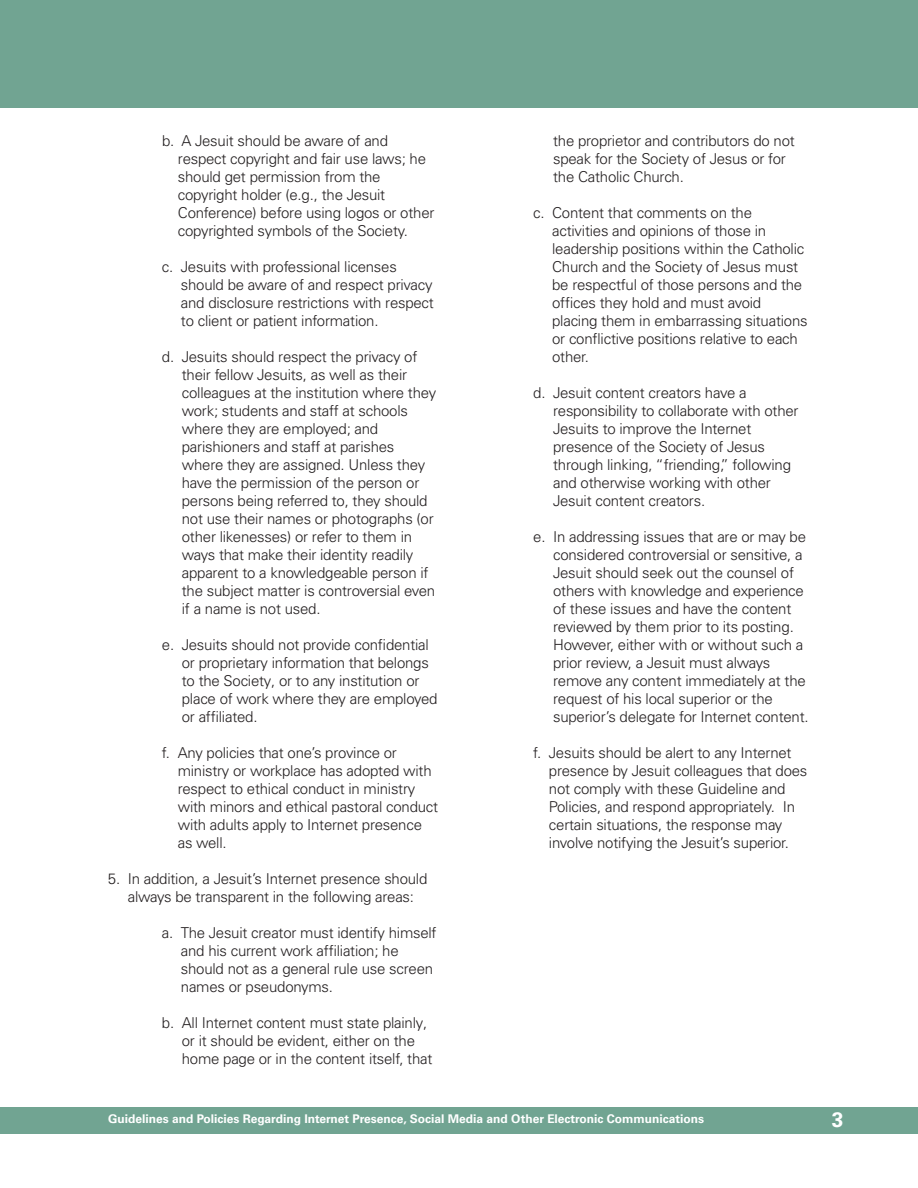
<style>
.page{position:relative;width:918px;height:1188px;background:#fff}
.page>*{position:absolute;margin:0;border:0;box-sizing:border-box;transform-origin:0 0}
.t1{font:700 21px "Univers Com 65";color:#fff}
.t2{font:300 15px/18px "Univers Com 45";letter-spacing:-.015em;color:#231f20}
.t3{font:12px "Univers Com 65 Bold OTF";color:#fff}
</style>
<div class="page">
<div style="left:0;top:1107px;width:918px;height:27px;background:#71a492"></div>
<div style="left:0;top:0;width:918px;height:108px;background:#71a492"></div>
<p class="t2" style="left:178px;top:132px;width:258px;text-indent:-16px">b. A Jesuit should be aware of and respect copyright and fair use laws; he should get permission from the copyright holder (e.g., the Jesuit Conference) before using logos or other copyrighted symbols of the Society.</p>
<p class="t2" style="left:181px;top:258px;width:254px;text-indent:-19px">c. Jesuits with professional licenses should be aware of and respect privacy and disclosure restrictions with respect to client or patient information.</p>
<p class="t2" style="left:182px;top:348px;width:256px;text-indent:-20px">d. Jesuits should respect the privacy of their fellow Jesuits, as well as their colleagues at the institution where they work; students and staff at schools where they are employed; and parishioners and staff at parishes where they are assigned. Unless they have the permission of the person or persons being referred to, they should not use their names or photographs (or other likenesses) or refer to them in ways that make their identity readily apparent to a knowledgeable person if the subject matter is controversial even if a name is not used.</p>
<p class="t2" style="left:182px;top:636px;width:257px;text-indent:-20px">e. Jesuits should not provide confidential or proprietary information that belongs to the Society, or to any institution or place of work where they are employed or affiliated.</p>
<p class="t2" style="left:178px;top:744px;width:262px;text-indent:-16px">f. Any policies that one’s province or ministry or workplace has adopted with respect to ethical conduct in ministry with minors and ethical pastoral conduct with adults apply to Internet presence as well.</p>
<p class="t2" style="left:108px;top:870px;width:321px;text-align:center">5. In addition, a Jesuit’s Internet presence should always be transparent in the following areas:</p>
<p class="t2" style="left:181px;top:924px;width:257px;text-indent:-19px">a. The Jesuit creator must identify himself and his current work affiliation; he should not as a general rule use screen names or pseudonyms.</p>
<p class="t2" style="left:182px;top:1014px;width:252px;text-indent:-20px">b. All Internet content must state plainly, or it should be evident, either on the home page or in the content itself, that</p>
<p class="t2" style="left:553px;top:132px;width:243px">the proprietor and contributors do not speak for the Society of Jesus or for the Catholic Church.</p>
<p class="t2" style="left:552px;top:204px;width:257px;text-indent:-19px">c. Content that comments on the activities and opinions of those in leadership positions within the Catholic Church and the Society of Jesus must be respectful of those persons and the offices they hold and must avoid placing them in embarrassing situations or conflictive positions relative to each other.</p>
<p class="t2" style="left:553px;top:384px;width:247px;text-indent:-20px">d. Jesuit content creators have a responsibility to collaborate with other Jesuits to improve the Internet presence of the Society of Jesus through linking, “friending,” following and otherwise working with other Jesuit content creators.</p>
<p class="t2" style="left:553px;top:528px;width:257px;text-indent:-20px">e. In addressing issues that are or may be considered controversial or sensitive, a Jesuit should seek out the counsel of others with knowledge and experience of these issues and have the content reviewed by them prior to its posting.<br>However, either with or without such a prior review, a Jesuit must always remove any content immediately at the request of his local superior or the superior’s delegate for Internet content.</p>
<p class="t2" style="left:549px;top:744px;width:260px;text-indent:-16px">f. Jesuits should be alert to any Internet presence by Jesuit colleagues that does not comply with these Guideline and Policies, and respond appropriately. In certain situations, the response may involve notifying the Jesuit’s superior.</p>
<p class="t3" style="left:108px;top:1112px;width:598px">Guidelines and Policies Regarding Internet Presence, Social Media and Other Electronic Communications</p>
<h1 class="t1" style="left:832px;top:1107px;width:13px">3</h1>
</div>
